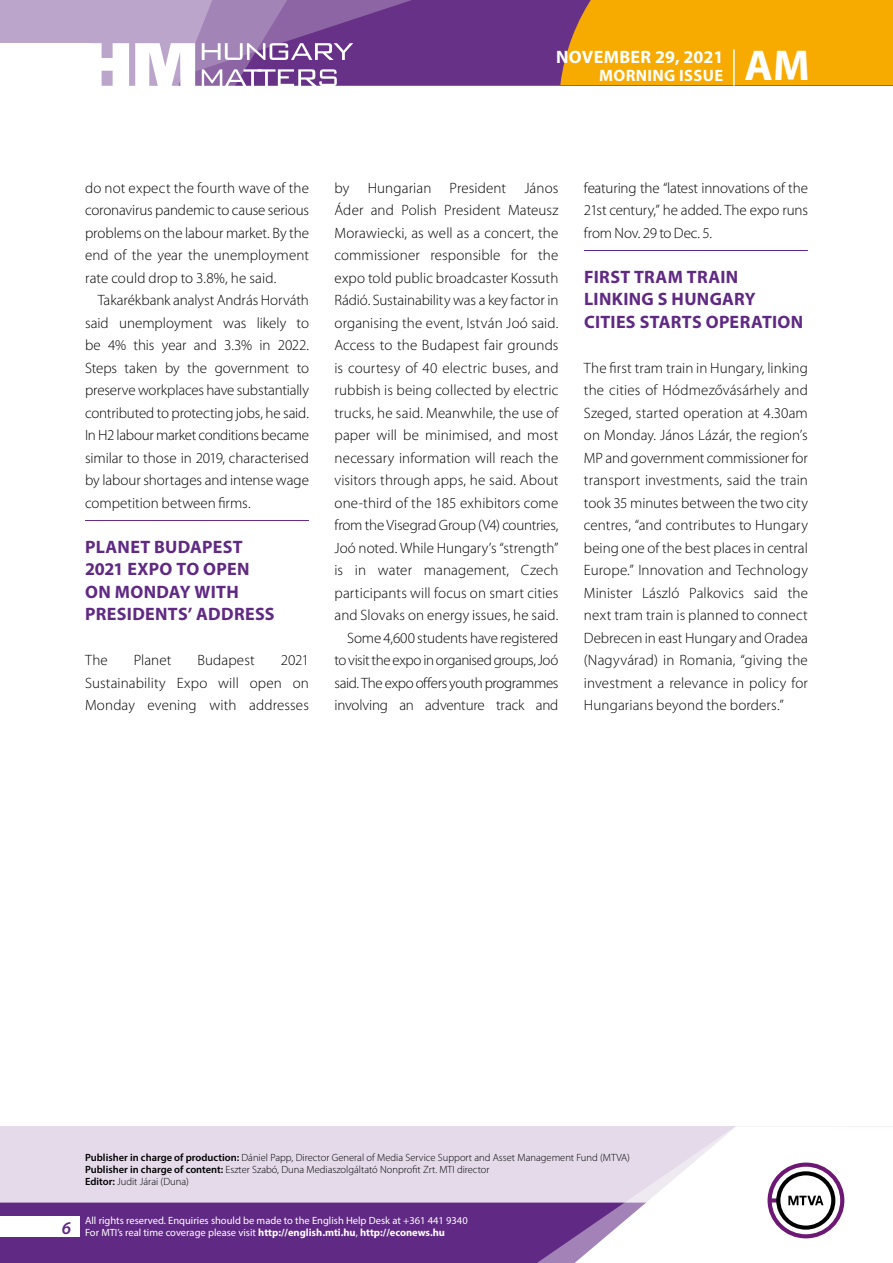
<style>
.page{position:relative;width:893px;height:1263px;background:#fff}
.page>*{position:absolute;margin:0;border:0;box-sizing:border-box;transform-origin:0 0}
.t1{font:700 43.35px "Myriad Pro";color:#fff}
.t2{font:700 18px/22.5px "Myriad Pro";letter-spacing:.015em;color:#602983}
.t3{font:700 18px "Myriad Pro";letter-spacing:.02em;color:#fff}
.t4{font:700 16.5px "Myriad Pro";letter-spacing:.02em;color:#fff}
.t5{font:300 15px/22.5px "Myriad Pro";letter-spacing:.005em;color:#000;text-align:justify}
.t6{font:300 10.5px/12px "Myriad Pro";color:#000}
.t7{font:10.5px/12px "Myriad Pro";color:#fff}
.s1{font-weight:600}
.s2{font-weight:700}
</style>
<div class="page">
<div style="left:0;top:1126px;width:893px;height:137px;background:#e4daea"></div>
<div style="left:0;top:1202px;width:506px;height:61px;background:#602983"></div>
<svg style="left:506px;top:1202px;width:69px;height:61px;background:#69358a"></svg>
<svg style="left:575px;top:1126px;width:318px;height:137px"></svg>
<div style="left:0;top:1216px;width:79px;height:20px;background:#fff"></div>
<div style="left:0;top:0;width:893px;height:85px;background:#663187"></div>
<div style="left:560px;top:0;width:333px;height:85px;background:#f7aa00"></div>
<hr style="left:733px;top:49px;width:2px;height:37px;background:#fff">
<svg style="left:0;top:0;width:479px;height:86px"></svg>
<hr style="left:85px;top:520px;width:224px;height:1px;background:#602983">
<hr style="left:584px;top:250px;width:224px;height:1px;background:#602983">
<p class="t3" style="left:556px;top:45px;width:169px">NOVEMBER 29, 2021</p>
<p class="t4" style="left:599px;top:65px;width:125px">MORNING ISSUE</p>
<h1 class="t1" style="left:745px;top:37px;width:67px">AM</h1>
<p class="t5" style="left:85px;top:176px;width:225px">do not expect the fourth wave of the coronavirus pandemic to cause serious problems on the labour market. By the end of the year the unemployment rate could drop to 3.8%, he said.</p>
<p class="t5" style="left:85px;top:289px;width:225px;text-indent:13px">Takarékbank analyst András Horváth said unemployment was likely to be 4% this year and 3.3% in 2022.<br>Steps taken by the government to preserve workplaces have substantially contributed to protecting jobs, he said.<br>In H2 labour market conditions became similar to those in 2019, characterised by labour shortages and intense wage competition between firms.</p>
<p class="t2" style="left:85px;top:535px;width:166px">PLANET BU DAPEST<br>2021 EXPO TO OPEN<br>ON MONDAY WITH<br>PRESI</p>
<p class="t2" style="left:132px;top:602px;width:113px">DENTS’ ADDRESS</p>
<p class="t5" style="left:85px;top:649px;width:24px">The</p>
<p class="t5" style="left:134px;top:649px;width:39px">Planet</p>
<p class="t5" style="left:197px;top:649px;width:59px">Budapest</p>
<p class="t5" style="left:85px;top:649px;width:225px;text-indent:196px">2021<br>Sustainability Expo will open on Monday evening with addresses</p>
<p class="t5" style="left:334px;top:176px;width:225px;text-align:right">by Hungarian President János Áder and Polish President Mateusz Morawiecki, as well as a concert, the commissioner responsible for the expo told public broadcaster Kossuth Rádió. Sustainability was a key factor in organising the event, István Joó said.<br>Access to the Budapest fair grounds is courtesy of 40 electric buses, and rubbish is being collected by electric trucks, he said. Meanwhile, the use of paper will be minimised, and most necessary information will reach the visitors through apps, he said. About one-third of the 185 exhibitors come from the Visegrad Group (V4) countries, Joó noted. While Hungary’s “strength” is in water management, Czech participants will focus on smart cities and Slovaks on energy issues, he said.<br>Some 4,600 students have registered to visit the expo in organised groups, Joó said. The expo offers youth programmes involving an adventure track and</p>
<p class="t5" style="left:584px;top:176px;width:225px">featuring the “latest innovations of the 21st century,” he added. The expo runs from Nov. 29 to Dec. 5.</p>
<p class="t2" style="left:584px;top:265px;width:221px">FIRST TRAM TRAIN<br>LINKING S HUNGARY<br>CITIES STARTS OPERATION</p>
<p class="t5" style="left:584px;top:356px;width:225px">The first tram train in Hungary, linking the cities of Hódmezővásárhely and Szeged, started operation at 4.30am on Monday. János Lázár, the region’s MP and government commissioner for transport investments, said the train took 35 minutes between the two city centres, “and contributes to Hungary being one of the best places in central Europe.” Innovation and Technology Minister László Palkovics said the next tram train is planned to connect Debrecen in east Hungary and Oradea (Nagyvárad) in Romania, “giving the investment a relevance in policy for Hungarians beyond the borders.”</p>
<p class="t6" style="left:85px;top:1151px;width:546px"><span class="s1">Publisher in charge of production:</span> Dániel Papp, Director General of Media Service Support and Asset Management Fund (MTVA)<br><span class="s1">Publisher in charge of content:</span> Eszter Szabó, Duna Mediaszolgáltató Nonprofit Zrt. MTI director<br><span class="s1">Editor:</span> Judit Járai (Duna)</p>
<p class="t7" style="left:62px;top:1214px;width:407px;text-indent:23px">All rights reserved. Enquiries should be made to the English Help Desk at +361 441 9340<br><sup>6</sup> For MTI’s real time coverage please visit <span class="s2">HTTP://ENGLISH.MTI.HU</span>, <span class="s2">HTTP://ECONEWS.HU</span></p>
</div>
